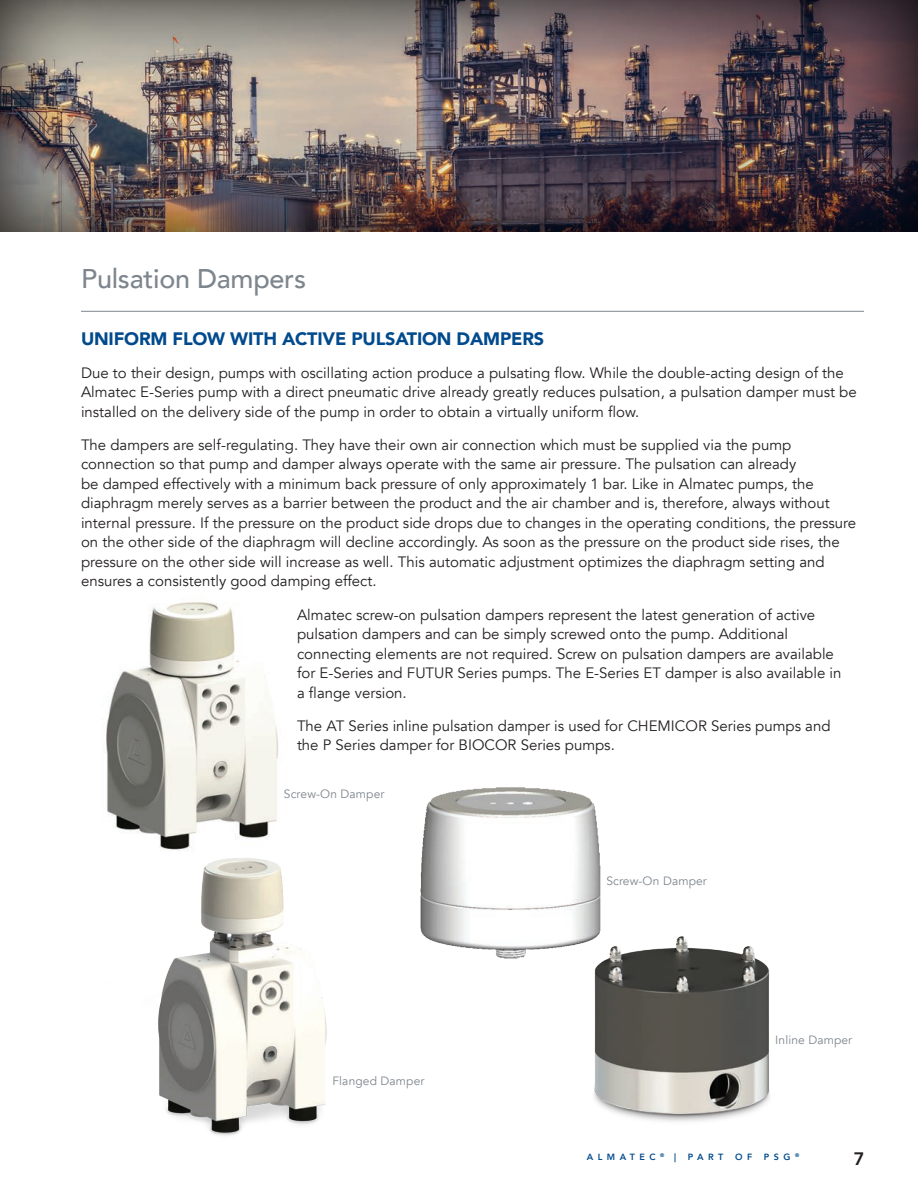
<style>
.page{position:relative;width:918px;height:1188px;background:#fff}
.page>*{position:absolute;margin:0;border:0;box-sizing:border-box;transform-origin:0 0}
.t1{font:500 27px "Avenir";letter-spacing:-.01em;color:#7e868d}
.t2{font:900 18px "Avenir";letter-spacing:-.01em;color:#004a8d}
.t3{font:800 18px "Avenir";color:#231f20}
.t4{font:15px/19.5px "Avenir";color:#231f20}
.t5{font:12px "Avenir";letter-spacing:.01em;color:#7e868d}
.t6{font:800 9px "Avenir";letter-spacing:.5em;color:#004a8d}
</style>
<div class="page">
<img style="left:0;top:0;width:918px;height:232px">
<hr style="left:81px;top:311px;width:783px;height:1px;background:#7e868d">
<img style="left:420px;top:787px;width:181px;height:172px">
<img style="left:572px;top:931px;width:198px;height:191px">
<img style="left:106px;top:602px;width:173px;height:246px">
<img style="left:158px;top:848px;width:169px;height:288px">
<h1 class="t1" style="left:81px;top:256px;width:226px">Pulsation Dampers</h1>
<p class="t2" style="left:81px;top:323px;width:465px">UNIFORM FLOW WITH ACTIVE PULSATION DAMPERS</p>
<p class="t4" style="left:81px;top:363px;width:777px">Due to their design, pumps with oscillating action produce a pulsating flow. While the double-acting design of the<br>Almatec E-Series pump with a direct pneumatic drive already greatly reduces pulsation, a pulsation damper must be installed on the delivery side of the pump in order to obtain a virtually uniform flow.</p>
<p class="t4" style="left:81px;top:435px;width:777px">The dampers are self-regulating. They have their own air connection which must be supplied via the pump connection so that pump and damper always operate with the same air pressure. The pulsation can already<br>be damped effectively with a minimum back pressure of only approximately 1 bar. Like in Almatec pumps, the diaphragm merely serves as a barrier between the product and the air chamber and is, therefore, always without internal pressure. If the pressure on the product side drops due to changes in the operating conditions, the pressure on the other side of the diaphragm will decline accordingly. As soon as the pressure on the product side rises, the pressure on the other side will increase as well. This automatic adjustment optimizes the diaphragm setting and ensures a consistently good damping effect.</p>
<p class="t4" style="left:297px;top:605px;width:546px">Almatec screw-on pulsation dampers represent the latest generation of active pulsation dampers and can be simply screwed onto the pump. Additional connecting elements are not required. Screw on pulsation dampers are available for E-Series and FUTUR Series pumps. The E-Series ET damper is also available in a flange version.</p>
<p class="t4" style="left:297px;top:716px;width:535px">The AT Series inline pulsation damper is used for CHEMICOR Series pumps and the P Series damper for BIOCOR Series pumps.</p>
<p class="t5" style="left:284px;top:787px;width:102px">Screw-On Damper</p>
<p class="t5" style="left:333px;top:1074px;width:94px">Flanged Damper</p>
<p class="t5" style="left:606px;top:873px;width:102px">Screw-On Damper</p>
<p class="t5" style="left:775px;top:1033px;width:79px">Inline Damper</p>
<p class="t6" style="left:587px;top:1149px;width:91px">ALMATEC <sup>®</sup> |</p>
<p class="t6" style="left:688px;top:1149px;width:37px">PART</p>
<p class="t6" style="left:735px;top:1149px;width:19px">O F</p>
<p class="t6" style="left:764px;top:1149px;width:37px">PSG <sup>®</sup></p>
<p class="t3" style="left:854px;top:1145px;width:12px">7</p>
</div>
